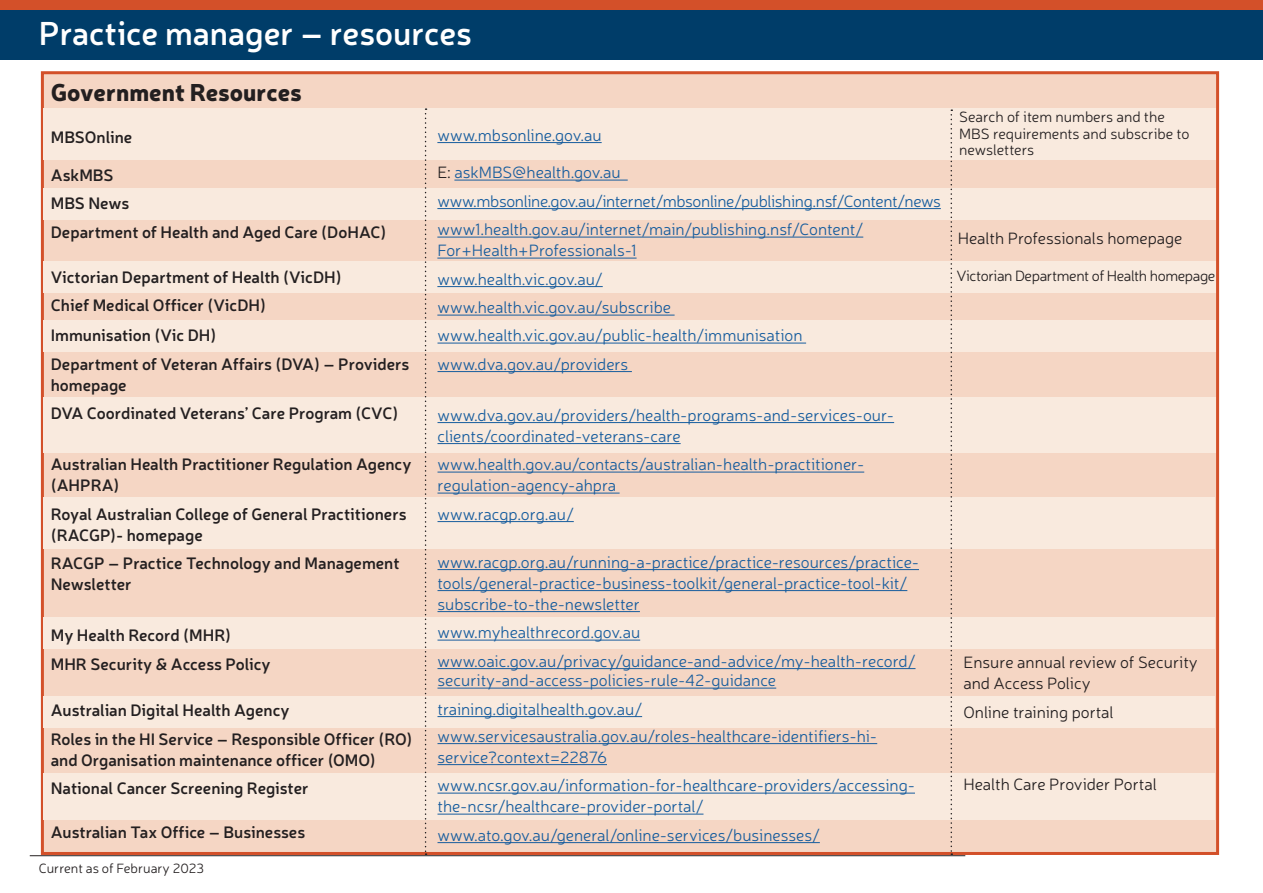
<style>
.page{position:relative;width:1263px;height:893px;background:#fff}
.page>*{position:absolute;margin:0;border:0;box-sizing:border-box;transform-origin:0 0}
.t1{font:600 33px "Neris";color:#fff}
.t2{font:900 24px "Neris";color:#231f20}
.t3{font:300 16.5px/21px "Neris";color:#175d9e}
.t4{font:600 16.5px/21px "Neris";color:#231f20}
.t5{font:300 16.5px/21px "Neris";color:#231f20}
.t6{font:300 16.5px "Neris";letter-spacing:-.02em;color:#175d9e}
.t7{font:300 15px/16.5px "Neris";letter-spacing:-.01em;color:#231f20}
.t8{font:300 13.5px "Neris";color:#231f20}
.s1{color:#231f20}
</style>
<div class="page">
<div style="left:0;top:0;width:1263px;height:60px;background:#003d69"></div>
<div style="left:0;top:0;width:1263px;height:9px;background:#d35029"></div>
<div style="left:41px;top:71px;width:1178px;height:784px;background:#f5d6c4;border:3px solid #d35029"></div>
<div style="left:44px;top:109px;width:1172px;height:51px;background:#f9eade"></div>
<div style="left:44px;top:188px;width:1172px;height:32px;background:#f9eade"></div>
<div style="left:44px;top:261px;width:1172px;height:32px;background:#f9eade"></div>
<div style="left:44px;top:320px;width:1172px;height:31px;background:#f9eade"></div>
<div style="left:43px;top:397px;width:1172px;height:55px;background:#f9eade"></div>
<div style="left:43px;top:498px;width:1172px;height:51px;background:#f9eade"></div>
<div style="left:43px;top:617px;width:1172px;height:32px;background:#f9eade"></div>
<div style="left:43px;top:696px;width:1172px;height:32px;background:#f9eade"></div>
<div style="left:43px;top:773px;width:1172px;height:47px;background:#f9eade"></div>
<hr style="left:437px;top:343px;width:369px;height:1px;background:#175d9e">
<hr style="left:437px;top:371px;width:195px;height:1px;background:#175d9e">
<hr style="left:437px;top:422px;width:457px;height:1px;background:#175d9e">
<hr style="left:437px;top:443px;width:244px;height:1px;background:#175d9e">
<hr style="left:437px;top:472px;width:427px;height:1px;background:#175d9e">
<hr style="left:437px;top:493px;width:183px;height:1px;background:#175d9e">
<hr style="left:437px;top:521px;width:137px;height:1px;background:#175d9e">
<hr style="left:437px;top:569px;width:482px;height:1px;background:#175d9e">
<hr style="left:437px;top:590px;width:470px;height:1px;background:#175d9e">
<hr style="left:437px;top:611px;width:203px;height:1px;background:#175d9e">
<hr style="left:437px;top:640px;width:203px;height:1px;background:#175d9e">
<hr style="left:437px;top:668px;width:478px;height:1px;background:#175d9e">
<hr style="left:437px;top:688px;width:339px;height:1px;background:#175d9e">
<hr style="left:437px;top:716px;width:205px;height:1px;background:#175d9e">
<hr style="left:437px;top:743px;width:440px;height:1px;background:#175d9e">
<hr style="left:437px;top:764px;width:170px;height:1px;background:#175d9e">
<hr style="left:437px;top:793px;width:478px;height:1px;background:#175d9e">
<hr style="left:437px;top:814px;width:266px;height:1px;background:#175d9e">
<hr style="left:437px;top:842px;width:383px;height:1px;background:#175d9e">
<svg style="left:425px;top:108px;width:2px;height:747px"></svg>
<svg style="left:950px;top:109px;width:2px;height:746px"></svg>
<hr style="left:30px;top:855px;width:935px;height:1px;background:#231f20">
<hr style="left:437px;top:142px;width:165px;height:1px;background:#175d9e">
<hr style="left:454px;top:180px;width:174px;height:1px;background:#175d9e">
<hr style="left:437px;top:208px;width:504px;height:1px;background:#175d9e">
<hr style="left:437px;top:237px;width:426px;height:1px;background:#175d9e">
<hr style="left:437px;top:258px;width:200px;height:1px;background:#175d9e">
<hr style="left:437px;top:286px;width:166px;height:1px;background:#175d9e">
<hr style="left:437px;top:315px;width:238px;height:1px;background:#175d9e">
<p class="t1" style="left:39px;top:11px;width:435px">Practice manager – resources</p>
<p class="t2" style="left:51px;top:75px;width:253px">Government Resources</p>
<p class="t4" style="left:51px;top:126px;width:83px">MBSOnline</p>
<p class="t4" style="left:51px;top:164px;width:64px">AskMBS</p>
<p class="t4" style="left:51px;top:192px;width:80px">MBS News</p>
<p class="t4" style="left:51px;top:221px;width:337px">Department of Health and Aged Care (DoHAC)</p>
<p class="t4" style="left:51px;top:266px;width:292px">Victorian Department of Health (VicDH)</p>
<p class="t4" style="left:51px;top:294px;width:217px">Chief Medical Officer (VicDH)</p>
<p class="t4" style="left:51px;top:324px;width:167px">Immunisation (Vic DH)</p>
<p class="t4" style="left:51px;top:353px;width:360px">Department of Veteran Affairs (DVA) – Providers homepage</p>
<p class="t4" style="left:51px;top:402px;width:349px">DVA Coordinated Veterans’ Care Program (CVC)</p>
<p class="t4" style="left:51px;top:453px;width:362px">Australian Health Practitioner Regulation Agency (AHPRA)</p>
<p class="t4" style="left:51px;top:503px;width:357px">Royal Australian College of General Practitioners (RACGP)- homepage</p>
<p class="t4" style="left:51px;top:552px;width:350px">RACGP – Practice Technology and Management<br>Newsletter</p>
<p class="t4" style="left:51px;top:624px;width:182px">My Health Record (MHR)</p>
<p class="t4" style="left:51px;top:653px;width:221px">MHR Security &amp; Access Policy</p>
<p class="t4" style="left:51px;top:699px;width:240px">Australian Digital Health Agency</p>
<p class="t4" style="left:51px;top:728px;width:363px">Roles in the HI Service – Responsible Officer (RO) and Organisation maintenance officer (OMO)</p>
<p class="t4" style="left:51px;top:777px;width:259px">National Cancer Screening Register</p>
<p class="t4" style="left:51px;top:821px;width:256px">Australian Tax Office – Businesses</p>
<p class="t8" style="left:39px;top:860px;width:167px">Current as of February 2023</p>
<p class="t3" style="left:437px;top:124px;width:166px">www.mbsonline.gov.au</p>
<p class="t3" style="left:437px;top:161px;width:185px"><span class="s1">E:</span> askMBS@health.gov.au</p>
<p class="t6" style="left:437px;top:190px;width:505px">www.mbsonline.gov.au/internet/mbsonline/publishing.nsf/Content/news</p>
<p class="t3" style="left:437px;top:218px;width:427px">www1.health.gov.au/internet/main/publishing.nsf/Content/<br>For+Health+Professionals-1</p>
<p class="t3" style="left:437px;top:268px;width:167px">www.health.vic.gov.au/</p>
<p class="t3" style="left:437px;top:296px;width:235px">www.health.vic.gov.au/subscribe</p>
<p class="t3" style="left:437px;top:324px;width:367px">www.health.vic.gov.au/public-health/immunisation</p>
<p class="t3" style="left:437px;top:353px;width:192px">www.dva.gov.au/providers</p>
<p class="t3" style="left:437px;top:404px;width:458px">www.dva.gov.au/providers/health-programs-and-services-our&shy;clients/coordinated-veterans-care</p>
<p class="t3" style="left:437px;top:453px;width:428px">www.health.gov.au/contacts/australian-health-practitioner&shy;regulation-agency-ahpra</p>
<p class="t3" style="left:437px;top:503px;width:138px">www.racgp.org.au/</p>
<p class="t3" style="left:437px;top:551px;width:483px">www.racgp.org.au/running-a-practice/practice-resources/practice&shy;tools/general-practice-business-toolkit/general-practice-tool-kit/ subscribe-to-the-newsletter</p>
<p class="t3" style="left:437px;top:621px;width:204px">www.myhealthrecord.gov.au</p>
<p class="t3" style="left:437px;top:651px;width:479px;line-height:19.5px">www.oaic.gov.au/privacy/guidance-and-advice/my-health-record/ security-and-access-policies-rule-42-guidance</p>
<p class="t3" style="left:437px;top:698px;width:206px">training.digitalhealth.gov.au/</p>
<p class="t3" style="left:437px;top:725px;width:441px">www.servicesaustralia.gov.au/roles-healthcare-identifiers-hi&shy;service?context=22876</p>
<p class="t3" style="left:437px;top:774px;width:479px">www.ncsr.gov.au/information-for-healthcare-providers/accessing&shy;the-ncsr/healthcare-provider-portal/</p>
<p class="t3" style="left:437px;top:824px;width:384px">www.ato.gov.au/general/online-services/businesses/</p>
<p class="t7" style="left:959px;top:108px;width:232px">Search of item numbers and the<br>MBS requirements and subscribe to newsletters</p>
<p class="t5" style="left:958px;top:227px;width:226px">Health Professionals homepage</p>
<p class="t7" style="left:956px;top:267px;width:260px">Victorian Department of Health homepage</p>
<p class="t5" style="left:963px;top:651px;width:236px">Ensure annual review of Security and Access Policy</p>
<p class="t5" style="left:963px;top:701px;width:152px">Online training portal</p>
<p class="t5" style="left:963px;top:773px;width:195px">Health Care Provider Portal</p>
</div>
